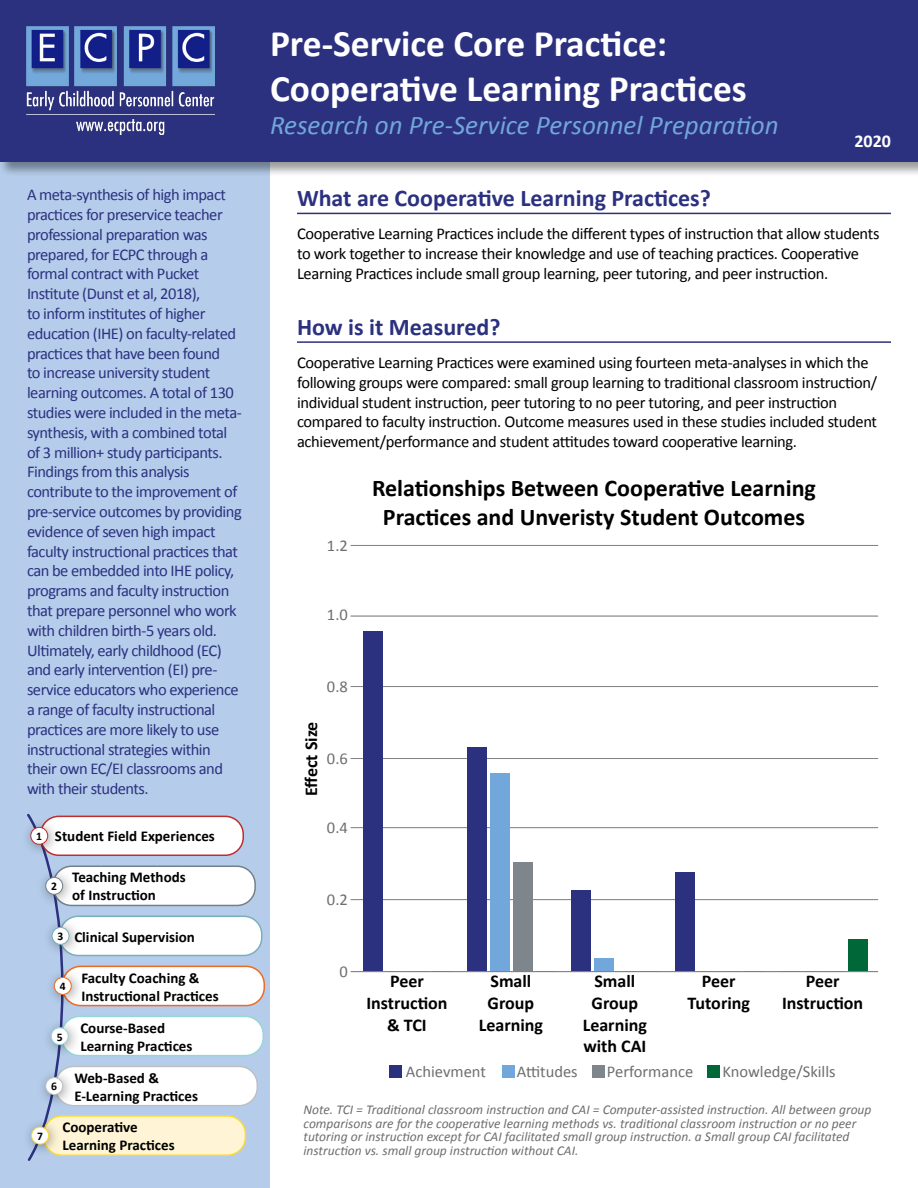
<style>
.page{position:relative;width:918px;height:1188px;background:#fff}
.page>*{position:absolute;margin:0;border:0;box-sizing:border-box;transform-origin:0 0}
.t1{font:700 37.5px/45px "Calibri";color:#fff}
.t2{font:italic 27px "Calibri";color:#71a7da}
.t3{font:700 24px/28.8px "Calibri";color:#000;text-align:center}
.t4{font:700 24px "Calibri";color:#2c317f}
.t5{font:700 18px/21.6px "Calibri";color:#000;text-align:center}
.t6{font:700 18px "Calibri";color:#fff}
.t7{font:16.5px/19.8px "Calibri";letter-spacing:-.03em;color:#2c317f}
.t8{font:16.5px/19.8px "Calibri";letter-spacing:-.02em;color:#000}
.t9{font:16.5px "Calibri";color:#6d6e71}
.t10{font:700 15px/18px "Calibri";color:#000}
.t11{font:italic 13.5px/13.5px "Calibri";color:#6d6e71}
.t12{font:700 11.7px "Calibri";color:#000}
</style>
<div class="page">
<div style="left:0;top:0;width:270px;height:1188px;background:#b5cdeb"></div>
<div style="left:0;top:0;width:918px;height:177px;background:#000;opacity:.4"></div>
<div style="left:0;top:0;width:918px;height:162px;background:#2c317f"></div>
<img style="left:27px;top:27px;width:188px;height:108px">
<hr style="left:297px;top:213px;width:594px;height:1px;background:#2c317f">
<hr style="left:297px;top:341px;width:594px;height:2px;background:#2c317f">
<div style="left:390px;top:1066px;width:12px;height:12px;background:#2c317f"></div>
<div style="left:502px;top:1066px;width:13px;height:12px;background:#71a7da"></div>
<div style="left:592px;top:1066px;width:13px;height:12px;background:#7e868c"></div>
<div style="left:708px;top:1066px;width:12px;height:12px;background:#006838"></div>
<hr style="left:351px;top:545px;width:527px;height:1px;background:#808285">
<hr style="left:351px;top:616px;width:527px;height:1px;background:#808285">
<hr style="left:351px;top:686px;width:527px;height:1px;background:#808285">
<hr style="left:351px;top:758px;width:527px;height:1px;background:#808285">
<hr style="left:351px;top:827px;width:527px;height:1px;background:#808285">
<hr style="left:351px;top:899px;width:527px;height:1px;background:#808285">
<div style="left:363px;top:631px;width:20px;height:341px;background:#2c317f"></div>
<div style="left:467px;top:747px;width:20px;height:225px;background:#2c317f"></div>
<div style="left:490px;top:773px;width:20px;height:199px;background:#71a7da"></div>
<div style="left:513px;top:862px;width:20px;height:110px;background:#7e868c"></div>
<div style="left:571px;top:890px;width:20px;height:82px;background:#2c317f"></div>
<div style="left:594px;top:958px;width:20px;height:14px;background:#71a7da"></div>
<div style="left:675px;top:872px;width:20px;height:100px;background:#2c317f"></div>
<div style="left:848px;top:939px;width:19px;height:33px;background:#006838"></div>
<hr style="left:351px;top:971px;width:527px;height:1px;background:#808285">
<svg style="left:27px;top:813px;width:38px;height:348px"></svg>
<div style="left:41px;top:816px;width:202px;height:39px;background:#fff;border-radius:18px"></div>
<div style="left:40px;top:816px;width:204px;height:40px;border:2px solid #bd2d2d;border-radius:18px"></div>
<div style="left:21px;top:818px;width:40px;height:40px;background:#000;opacity:.4"></div>
<div style="left:31px;top:827px;width:17px;height:17px;background:#fff;border-radius:50%"></div>
<div style="left:30px;top:827px;width:18px;height:18px;border:1px solid #bd2d2d;border-radius:50%"></div>
<div style="left:53px;top:866px;width:202px;height:39px;background:#fff;border-radius:18px"></div>
<div style="left:53px;top:866px;width:203px;height:40px;border:2px solid #72808a;border-radius:18px"></div>
<div style="left:36px;top:868px;width:40px;height:40px;background:#000;opacity:.4"></div>
<div style="left:46px;top:877px;width:17px;height:17px;background:#fff;border-radius:50%"></div>
<div style="left:45px;top:877px;width:18px;height:18px;border:1px solid #72808a;border-radius:50%"></div>
<div style="left:60px;top:916px;width:202px;height:40px;background:#fff;border-radius:18px"></div>
<div style="left:59px;top:916px;width:204px;height:40px;border:2px solid #79afbb;border-radius:18px"></div>
<div style="left:43px;top:918px;width:39px;height:40px;background:#000;opacity:.4"></div>
<div style="left:52px;top:927px;width:17px;height:17px;background:#fff;border-radius:50%"></div>
<div style="left:52px;top:927px;width:17px;height:18px;border:1px solid #79afbb;border-radius:50%"></div>
<div style="left:63px;top:966px;width:201px;height:40px;background:#fff;border-radius:18px"></div>
<div style="left:62px;top:966px;width:203px;height:40px;border:2px solid #ef6a21;border-radius:18px"></div>
<div style="left:45px;top:968px;width:40px;height:40px;background:#000;opacity:.4"></div>
<div style="left:54px;top:977px;width:17px;height:17px;background:#fff;border-radius:50%"></div>
<div style="left:54px;top:977px;width:18px;height:18px;border:1px solid #ef6a21;border-radius:50%"></div>
<div style="left:62px;top:1016px;width:201px;height:40px;background:#fff;border-radius:18px"></div>
<div style="left:61px;top:1016px;width:203px;height:40px;border:2px solid #97d6d8;border-radius:18px"></div>
<div style="left:42px;top:1018px;width:40px;height:40px;background:#000;opacity:.4"></div>
<div style="left:51px;top:1028px;width:17px;height:17px;background:#fff;border-radius:50%"></div>
<div style="left:51px;top:1027px;width:18px;height:18px;border:1px solid #97d6d8;border-radius:50%"></div>
<div style="left:56px;top:1066px;width:201px;height:40px;background:#fff;border-radius:18px"></div>
<div style="left:55px;top:1066px;width:203px;height:40px;border:2px solid #bdc0c3;border-radius:18px"></div>
<div style="left:36px;top:1068px;width:40px;height:40px;background:#000;opacity:.4"></div>
<div style="left:46px;top:1078px;width:17px;height:17px;background:#fff;border-radius:50%"></div>
<div style="left:45px;top:1077px;width:18px;height:18px;border:1px solid #bdc0c3;border-radius:50%"></div>
<div style="left:44px;top:1116px;width:201px;height:39px;background:#fff5d6;border-radius:18px"></div>
<div style="left:43px;top:1115px;width:203px;height:41px;border:2px solid #ffda2f;border-radius:18px"></div>
<div style="left:22px;top:1117px;width:40px;height:40px;background:#000;opacity:.4"></div>
<div style="left:32px;top:1127px;width:17px;height:17px;background:#fff;border-radius:50%"></div>
<div style="left:31px;top:1127px;width:18px;height:17px;border:1px solid #ffda2f;border-radius:50%"></div>
<p class="t7" style="left:27px;top:184px;width:216px">A meta-synthesis of high impact practices for preservice teacher professional preparation was prepared, for ECPC through a formal contract with Pucket<br>Institute (Dunst et al, 2018),<br>to inform institutes of higher education (IHE) on faculty-related practices that have been found<br>to increase university student learning outcomes. A total of 130 studies were included in the meta&shy;synthesis, with a combined total of 3 million+ study participants.<br>Findings from this analysis contribute to the improvement of pre-service outcomes by providing evidence of seven high impact faculty instructional practices that can be embedded into IHE policy, programs and faculty instruction that prepare personnel who work with children birth-5 years old.<br>Ultimately, early childhood (EC) and early intervention (EI) pre&shy;service educators who experience a range of faculty instructional practices are more likely to use instructional strategies within their own EC/EI classrooms and with their students.</p>
<p class="t12" style="left:36px;top:828px;width:7px">1</p>
<p class="t10" style="left:55px;top:827px;width:161px">Student Field Experiences</p>
<p class="t10" style="left:72px;top:868px;width:115px">Teaching Methods of Instruction</p>
<p class="t12" style="left:51px;top:878px;width:7px">2</p>
<p class="t12" style="left:58px;top:928px;width:7px">3</p>
<p class="t10" style="left:74px;top:927px;width:122px">Clinical Supervision</p>
<p class="t10" style="left:81px;top:968px;width:139px">Faculty Coaching &amp;<br>Instructional Practices</p>
<p class="t12" style="left:60px;top:978px;width:7px">4</p>
<p class="t12" style="left:37px;top:1128px;width:7px">7</p>
<p class="t12" style="left:57px;top:1028px;width:7px">5</p>
<p class="t12" style="left:51px;top:1078px;width:7px">6</p>
<p class="t10" style="left:80px;top:1018px;width:114px">Course-Based<br>Learning Practices</p>
<p class="t10" style="left:74px;top:1068px;width:125px">Web-Based &amp;<br>E-Learning Practices</p>
<p class="t10" style="left:62px;top:1118px;width:114px">Cooperative<br>Learning Practices</p>
<p class="t1" style="left:270px;top:20px;width:478px">Pre-Service Core Practice:<br>Cooperative Learning Practices</p>
<p class="t2" style="left:270px;top:108px;width:510px">Research on Pre-Service Personnel Preparation</p>
<p class="t6" style="left:855px;top:129px;width:38px">2020</p>
<p class="t4" style="left:297px;top:181px;width:415px">What are Cooperative Learning Practices?</p>
<p class="t8" style="left:297px;top:223px;width:584px">Cooperative Learning Practices include the different types of instruction that allow students to work together to increase their knowledge and use of teaching practices. Cooperative<br>Learning Practices include small group learning, peer tutoring, and peer instruction.</p>
<p class="t4" style="left:297px;top:310px;width:205px">How is it Measured?</p>
<p class="t8" style="left:297px;top:352px;width:582px">Cooperative Learning Practices were examined using fourteen meta-analyses in which the following groups were compared: small group learning to traditional classroom instruction/ individual student instruction, peer tutoring to no peer tutoring, and peer instruction compared to faculty instruction. Outcome measures used in these studies included student achievement/performance and student attitudes toward cooperative learning.</p>
<p class="t9" style="left:327px;top:536px;width:22px">1.2</p>
<p class="t9" style="left:327px;top:605px;width:22px">1.0</p>
<p class="t9" style="left:327px;top:677px;width:22px">0.8</p>
<p class="t5" style="left:300px;top:796px;width:76px;rotate:-90deg">Effect Size</p>
<p class="t9" style="left:327px;top:749px;width:22px">0.6</p>
<p class="t9" style="left:327px;top:818px;width:22px">0.4</p>
<p class="t9" style="left:327px;top:890px;width:22px">0.2</p>
<p class="t3" style="left:372px;top:473px;width:445px">Relationships Between Cooperative Learning<br>Practices and Unveristy Student Outcomes</p>
<p class="t9" style="left:340px;top:962px;width:10px">0</p>
<p class="t5" style="left:366px;top:970px;width:83px">Peer<br>Instruction &amp; TCI</p>
<p class="t5" style="left:479px;top:970px;width:66px">Small<br>Group<br>Learning</p>
<p class="t5" style="left:583px;top:970px;width:66px">Small<br>Group<br>Learning with CAI</p>
<p class="t5" style="left:688px;top:970px;width:64px">Peer<br>Tutoring</p>
<p class="t5" style="left:782px;top:970px;width:83px">Peer<br>Instruction</p>
<p class="t9" style="left:406px;top:1061px;width:81px">Achievment</p>
<p class="t9" style="left:517px;top:1061px;width:62px">Attitudes</p>
<p class="t9" style="left:607px;top:1061px;width:88px">Performance</p>
<p class="t9" style="left:722px;top:1061px;width:115px">Knowledge/Skills</p>
<p class="t11" style="left:303px;top:1102px;width:570px">Note. TCI = Traditional classroom instruction and CAI = Computer-assisted instruction. All between group comparisons are for the cooperative learning methods vs. traditional classroom instruction or no peer tutoring or instruction except for CAI facilitated small group instruction. a Small group CAI facilitated instruction vs. small group instruction without CAI.</p>
</div>
